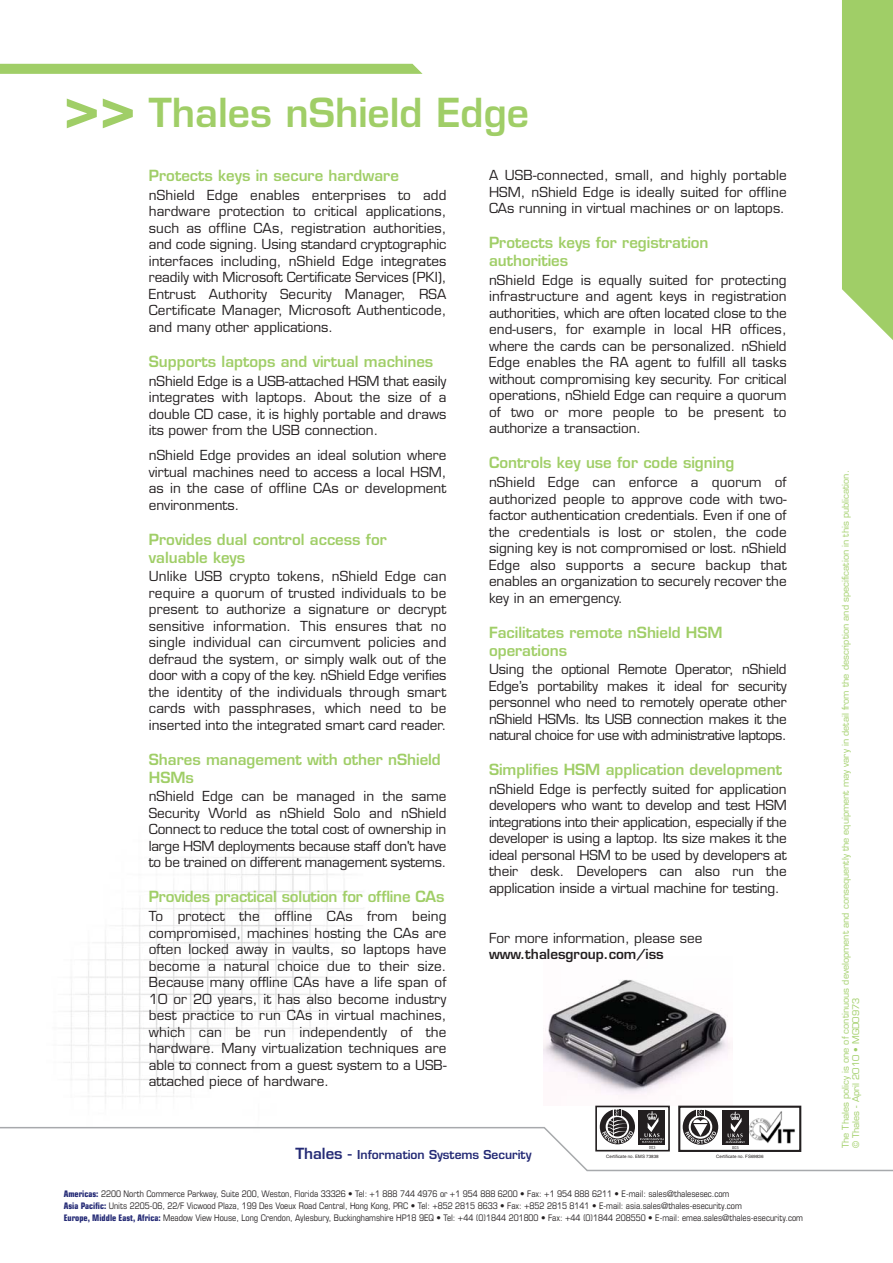
<style>
.page{position:relative;width:893px;height:1263px;background:#fff}
.page>*{position:absolute;margin:0;border:0;box-sizing:border-box;transform-origin:0 0}
.t1{font:600 39px "Eurostile";color:#a0ce67}
.t2{font:600 15px/18px "Eurostile";color:#a0ce67}
.t3{font:13.5px/16.5px "Eurostile";color:#231f20;text-align:justify}
.t4{font:600 13.5px "Eurostile";color:#231f20}
.t5{font:600 12px "Eurostile";color:#242a75}
.t6{font:condensed 9px/12px "Eurostile";color:#231f20}
.t7{font:9px/10.5px "Eurostile";color:#a0ce67}
.t8{font:4.5px "Helvetica";color:#231f20}
.s1{font-weight:700;font-size:60px}
.s2{font-size:15px}
.s3{font-weight:700;color:#242a75}
</style>
<div class="page">
<img style="left:543px;top:979px;width:190px;height:127px">
<img style="left:69px;top:840px;width:294px;height:257px">
<svg style="left:0;top:64px;width:423px;height:10px;background:#a2cf6a"></svg>
<svg style="left:842px;top:0;width:51px;height:340px;background:#a6d171"></svg>
<div style="left:595px;top:1106px;width:75px;height:45px;border:2px solid #231f20"></div>
<div style="left:678px;top:1106px;width:123px;height:46px;border:2px solid #231f20"></div>
<svg style="left:0;top:1109px;width:893px;height:63px"></svg>
<h1 class="t1" style="left:64px;top:98px;width:467px"><span class="s1">&gt;&gt;</span> Thales nShield Edge</h1>
<p class="t2" style="left:149px;top:168px;width:252px">Protects keys in secure hardware</p>
<p class="t3" style="left:149px;top:188px;width:299px">nShield Edge enables enterprises to add hardware protection to critical applications, such as offline CAs, registration authorities, and code signing. Using standard cryptographic interfaces including, nShield Edge integrates readily with Microsoft Certificate Services (PKI), Entrust Authority Security Manager, RSA Certificate Manager, Microsoft Authenticode, and many other applications.</p>
<p class="t2" style="left:149px;top:354px;width:286px">Supports laptops and virtual machines</p>
<p class="t3" style="left:149px;top:374px;width:299px">nShield Edge is a USB-attached HSM that easily integrates with laptops. About the size of a double CD case, it is highly portable and draws its power from the USB connection.</p>
<p class="t3" style="left:149px;top:448px;width:299px">nShield Edge provides an ideal solution where virtual machines need to access a local HSM, as in the case of offline CAs or development environments.</p>
<p class="t2" style="left:149px;top:532px;width:239px">Provides dual control access for valuable keys</p>
<p class="t3" style="left:149px;top:569px;width:299px">Unlike USB crypto tokens, nShield Edge can require a quorum of trusted individuals to be present to authorize a signature or decrypt sensitive information. This ensures that no single individual can circumvent policies and defraud the system, or simply walk out of the door with a copy of the key. nShield Edge verifies the identity of the individuals through smart cards with passphrases, which need to be inserted into the integrated smart card reader.</p>
<p class="t2" style="left:149px;top:752px;width:294px">Shares management with other nShield<br>HSMs</p>
<p class="t3" style="left:149px;top:790px;width:299px">nShield Edge can be managed in the same Security World as nShield Solo and nShield Connect to reduce the total cost of ownership in large HSM deployments because staff don't have to be trained on different management systems.</p>
<p class="t2" style="left:149px;top:889px;width:297px">Provides practical solution for offline CAs</p>
<p class="t3" style="left:149px;top:909px;width:299px">To protect the offline CAs from being compromised, machines hosting the CAs are often locked away in vaults, so laptops have become a natural choice due to their size.<br>Because many offline CAs have a life span of 10 or 20 years, it has also become industry best practice to run CAs in virtual machines, which can be run independently of the hardware. Many virtualization techniques are able to connect from a guest system to a USB&shy;attached piece of hardware.</p>
<p class="t3" style="left:489px;top:168px;width:299px">A USB-connected, small, and highly portable HSM, nShield Edge is ideally suited for offline CAs running in virtual machines or on laptops.</p>
<p class="t2" style="left:489px;top:235px;width:221px">Protects keys for registration authorities</p>
<p class="t3" style="left:489px;top:273px;width:299px">nShield Edge is equally suited for protecting infrastructure and agent keys in registration authorities, which are often located close to the end-users, for example in local HR offices, where the cards can be personalized. nShield Edge enables the RA agent to fulfill all tasks without compromising key security. For critical operations, nShield Edge can require a quorum of two or more people to be present to authorize a transaction.</p>
<p class="t2" style="left:489px;top:455px;width:247px">Controls key use for code signing</p>
<p class="t3" style="left:489px;top:475px;width:299px">nShield Edge can enforce a quorum of authorized people to approve code with two&shy;factor authentication credentials. Even if one of the credentials is lost or stolen, the code signing key is not compromised or lost. nShield Edge also supports a secure backup that enables an organization to securely recover the key in an emergency.</p>
<p class="t2" style="left:489px;top:625px;width:235px">Facilitates remote nShield HSM operations</p>
<p class="t3" style="left:489px;top:662px;width:299px">Using the optional Remote Operator, nShield Edge’s portability makes it ideal for security personnel who need to remotely operate other nShield HSMs. Its USB connection makes it the natural choice for use with administrative laptops.</p>
<p class="t2" style="left:489px;top:762px;width:295px">Simplifies HSM application development</p>
<p class="t3" style="left:489px;top:782px;width:299px">nShield Edge is perfectly suited for application developers who want to develop and test HSM integrations into their application, especially if the developer is using a laptop. Its size makes it the ideal personal HSM to be used by developers at their desk. Developers can also run the application inside a virtual machine for testing.</p>
<p class="t3" style="left:489px;top:931px;width:215px">For more information, please see</p>
<p class="t4" style="left:489px;top:949px;width:176px">www.thalesgroup.com/iss</p>
<p class="t5" style="left:295px;top:1150px;width:238px"><span class="s2">Thales -</span> Information Systems Security</p>
<p class="t8" style="left:606px;top:1155px;width:54px">Certificate no. EMS 73838</p>
<p class="t8" style="left:716px;top:1155px;width:49px">Certificate no. FS69836</p>
<p class="t6" style="left:64px;top:1189px;width:741px"><span class="s3">Americas:</span> 2200 North Commerce Parkway, Suite 200, Weston, Florida 33326 • Tel: +1 888 744 4976 or +1 954 888 6200 • Fax: +1 954 888 6211 • E-mail: sales@thalesesec.com<br><span class="s3">Asia Pacific:</span> Units 2205-06, 22/F Vicwood Plaza, 199 Des Voeux Road Central, Hong Kong, PRC • Tel: +852 2815 8633 • Fax: +852 2815 8141 • E-mail: asia.sales@thales-esecurity.com<br><span class="s3">Europe, Middle East, Africa:</span> Meadow View House, Long Crendon, Aylesbury, Buckinghamshire HP18 9EQ • Tel: +44 (0)1844 201800 • Fax: +44 (0)1844 208550 • E-mail: emea.sales@thales-esecurity.com</p>
<p class="t7" style="left:841px;top:1148px;width:679px;rotate:-90deg">The Thales policy is one of continuous development and consequently the equipment may vary in detail from the description and specification in this publication. © Thales - April 2010 • MGD0973</p>
</div>
